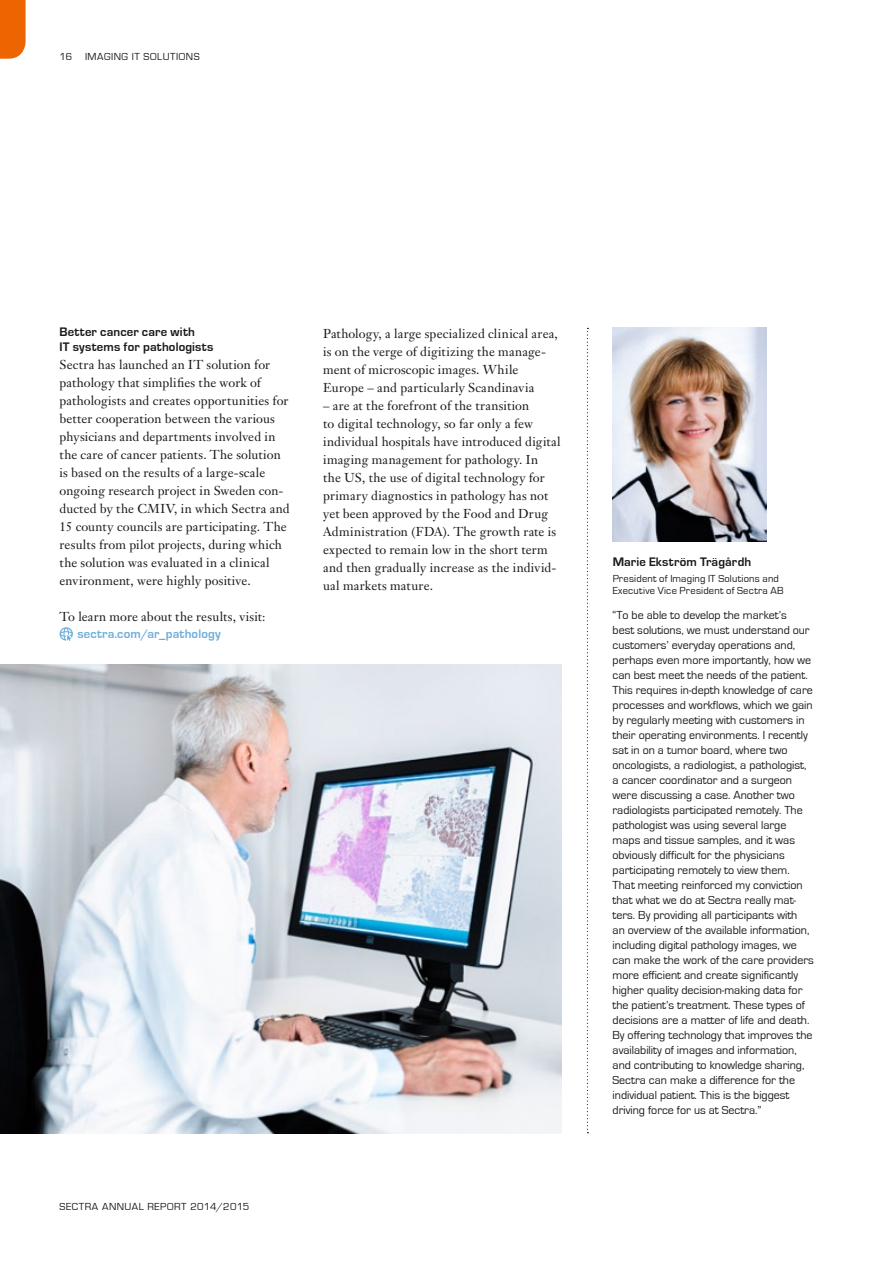
<style>
.page{position:relative;width:893px;height:1263px;background:#fff}
.page>*{position:absolute;margin:0;border:0;box-sizing:border-box;transform-origin:0 0}
.t1{font:12.75px/18px "Janson Text";letter-spacing:.01em;color:#181816}
.t2{font:700 12.75px/15px "Eurostile";letter-spacing:.015em;color:#181816}
.t3{font:700 12.75px "Eurostile";letter-spacing:.015em;color:#6eaedb}
.t4{font:12px/15px "Eurostile";color:#181816}
.t5{font:10.5px/12px "Eurostile";letter-spacing:.03em;color:#181816}
.t6{font:10.5px "Eurostile";letter-spacing:.05em;color:#181816}
</style>
<div class="page">
<svg style="left:0;top:0;width:26px;height:59px;background:#ed6e0f"></svg>
<svg style="left:587px;top:328px;width:1px;height:805px"></svg>
<img style="left:612px;top:327px;width:154px;height:214px">
<img style="left:0;top:664px;width:561px;height:469px">
<svg style="left:60px;top:627px;width:13px;height:14px"></svg>
<p class="t6" style="left:60px;top:50px;width:141px">16 IMAGING IT SOLUTIONS</p>
<p class="t2" style="left:60px;top:325px;width:155px">Better cancer care with<br>IT systems for pathologists</p>
<p class="t1" style="left:60px;top:356px;width:232px">Sectra has launched an IT solution for pathology that simplifies the work of pathologists and creates opportunities for better cooperation between the various physicians and departments involved in the care of cancer patients. The solution is based on the results of a large-scale ongoing research project in Sweden con&shy;ducted by the CMIV, in which Sectra and 15 county councils are participating. The results from pilot projects, during which the solution was evaluated in a clinical environment, were highly positive.</p>
<p class="t1" style="left:60px;top:608px;width:208px">To learn more about the results, visit:</p>
<p class="t3" style="left:77px;top:627px;width:145px">sectra.com/ar_pathology</p>
<p class="t1" style="left:323px;top:324px;width:236px">Pathology, a large specialized clinical area, is on the verge of digitizing the manage&shy;ment of microscopic images. While Europe – and particularly Scandinavia</p>
<p class="t1" style="left:323px;top:396px;width:239px">– are at the forefront of the transition<br>to digital technology, so far only a few individual hospitals have introduced digital imaging management for pathology. In<br>the US, the use of digital technology for primary diagnostics in pathology has not yet been approved by the Food and Drug Administration (FDA). The growth rate is expected to remain low in the short term and then gradually increase as the individ&shy;ual markets mature.</p>
<p class="t6" style="left:60px;top:1201px;width:191px">SECTRA ANNUAL REPORT 2014/2015</p>
<p class="t2" style="left:613px;top:555px;width:140px">Marie Ekström Trägårdh</p>
<p class="t5" style="left:613px;top:573px;width:172px">President of Imaging IT Solutions and<br>Executive Vice President of Sectra AB</p>
<p class="t4" style="left:612px;top:608px;width:203px">“To be able to develop the market’s<br>best solutions, we must understand our customers’ everyday operations and, perhaps even more importantly, how we can best meet the needs of the patient.<br>This requires in-depth knowledge of care processes and workflows, which we gain by regularly meeting with customers in their operating environments. I recently sat in on a tumor board, where two oncologists, a radiologist, a pathologist, a cancer coordinator and a surgeon were discussing a case. Another two radiologists participated remotely. The pathologist was using several large maps and tissue samples, and it was obviously difficult for the physicians participating remotely to view them.<br>That meeting reinforced my conviction that what we do at Sectra really mat&shy;ters. By providing all participants with<br>an overview of the available information, including digital pathology images, we can make the work of the care providers more efficient and create significantly higher quality decision-making data for the patient’s treatment. These types of decisions are a matter of life and death.<br>By offering technology that improves the availability of images and information, and contributing to knowledge sharing, Sectra can make a difference for the individual patient. This is the biggest driving force for us at Sectra.”</p>
</div>
